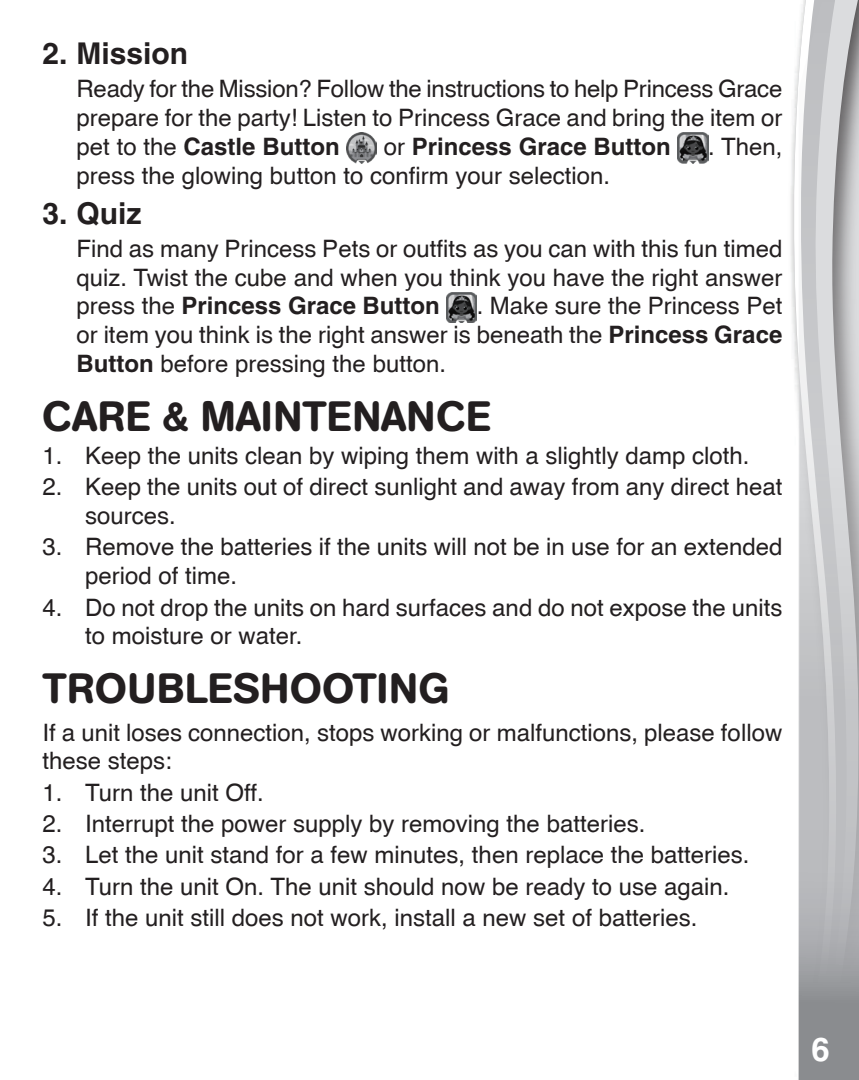
<style>
.page{position:relative;width:859px;height:1080px;background:#fff}
.page>*{position:absolute;margin:0;border:0;box-sizing:border-box;transform-origin:0 0}
.t1{font:500 42px "AG Book Rounded";color:#231f20}
.t2{font:500 42px "AG Book Rounded";letter-spacing:.02em;color:#231f20}
.t3{font:700 33px "Helvetica";color:#fff}
.t4{font:700 30px "Helvetica";color:#231f20}
.t5{font:24px/28.8px "Helvetica";color:#231f20}
.t6{font:700 24px "Helvetica";color:#231f20}
.s1{font-weight:700}
.s2{font-weight:400}
</style>
<div class="page">
<div style="left:787px;top:0;width:72px;height:1080px;background:#231f20;opacity:.75"></div>
<svg style="left:793px;top:0;width:6px;height:1080px"></svg>
<svg style="left:799px;top:0;width:60px;height:1080px;background:#bebfc1"></svg>
<img style="left:346px;top:133px;width:31px;height:30px">
<img style="left:678px;top:133px;width:30px;height:30px">
<img style="left:446px;top:293px;width:31px;height:30px">
<p class="t4" style="left:43px;top:35px;width:147px">2. Mission</p>
<p class="t5" style="left:77px;top:74px;width:707px;text-align:justify">Ready for the Mission? Follow the instructions to help Princess Grace prepare for the party! Listen to Princess Grace and bring the item or pet to the <span class="s1">Castle Button</span></p>
<p class="t6" style="left:384px;top:132px;width:289px"><span class="s2">or</span> Princess Grace Button</p>
<p class="t5" style="left:708px;top:131px;width:76px">. Then,</p>
<p class="t5" style="left:77px;top:160px;width:535px">press the glowing button to confirm your selection.</p>
<p class="t4" style="left:43px;top:195px;width:101px">3. Quiz</p>
<p class="t5" style="left:77px;top:233px;width:707px;text-align:justify">Find as many Princess Pets or outfits as you can with this fun timed quiz. Twist the cube and when you think you have the right answer press the <span class="s1">Princess Grace Button</span></p>
<p class="t5" style="left:77px;top:291px;width:707px;text-align:justify;text-indent:400px">. Make sure the Princess Pet or item you think is the right answer is beneath the <span class="s1">Princess Grace Button</span> before pressing the button.</p>
<h1 class="t1" style="left:43px;top:392px;width:450px">CARE &amp; MAINTENANCE</h1>
<p class="t5" style="left:43px;top:441px;width:708px">1. Keep the units clean by wiping them with a slightly damp cloth.</p>
<p class="t5" style="left:85px;top:472px;width:699px;text-indent:-43px">2. Keep the units out of direct sunlight and away from any direct heat sources.</p>
<p class="t5" style="left:85px;top:532px;width:699px;text-indent:-43px">3. Remove the batteries if the units will not be in use for an extended period of time.</p>
<p class="t5" style="left:85px;top:592px;width:699px;text-indent:-43px">4. Do not drop the units on hard surfaces and do not expose the units to moisture or water.</p>
<h1 class="t2" style="left:43px;top:664px;width:409px">TROUBLESHOOTING</h1>
<p class="t5" style="left:43px;top:717px;width:741px">If a unit loses connection, stops working or malfunctions, please follow these steps:</p>
<p class="t5" style="left:43px;top:777px;width:223px">1. Turn the unit Off.</p>
<p class="t5" style="left:43px;top:809px;width:604px">2. Interrupt the power supply by removing the batteries.</p>
<p class="t5" style="left:43px;top:840px;width:708px">3. Let the unit stand for a few minutes, then replace the batteries.</p>
<p class="t5" style="left:43px;top:871px;width:688px">4. Turn the unit On. The unit should now be ready to use again.</p>
<p class="t5" style="left:43px;top:903px;width:656px">5. If the unit still does not work, install a new set of batteries.</p>
<h2 class="t3" style="left:811px;top:1026px;width:34px">6 <sup>6</sup>6</h2>
</div>
